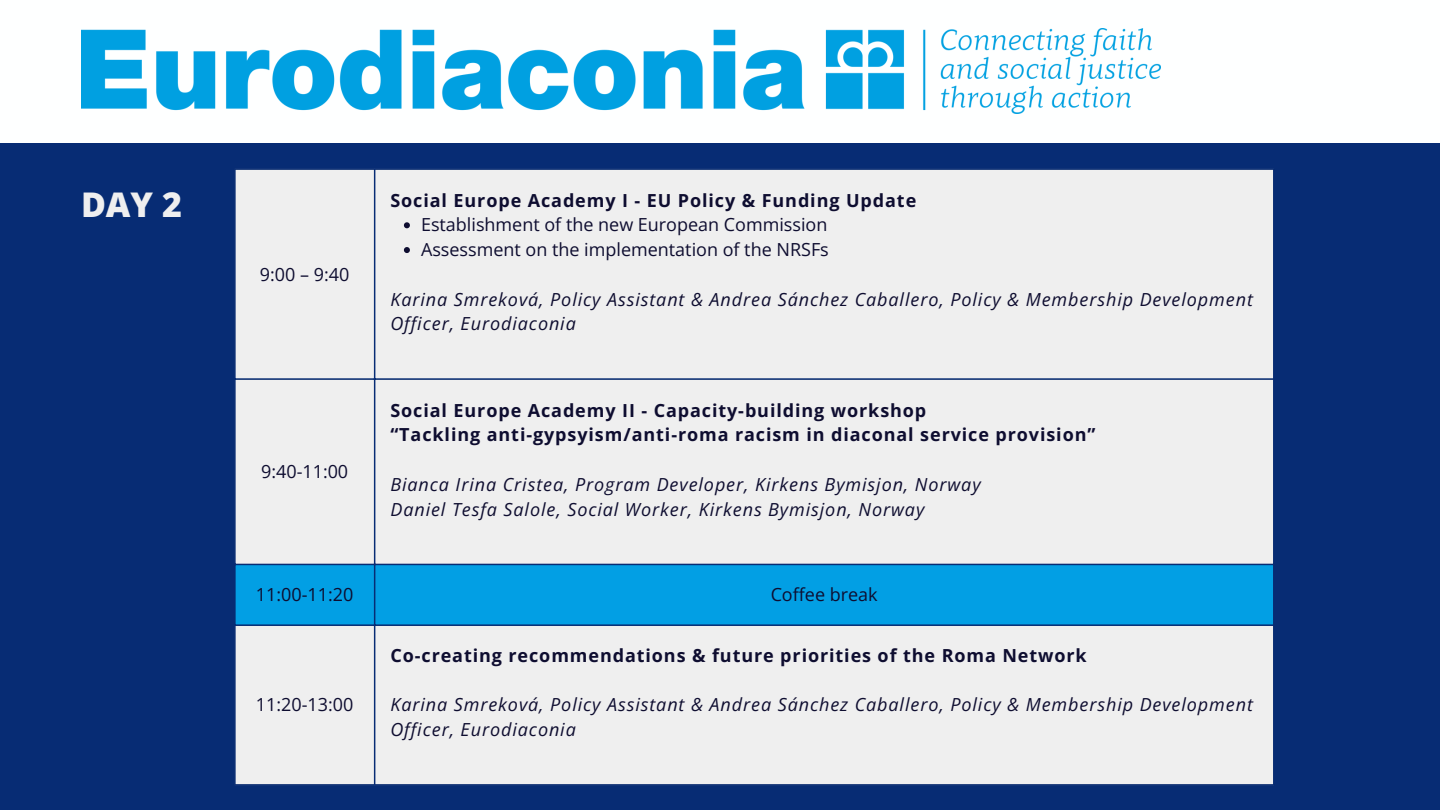
<style>
.page{position:relative;width:1440px;height:810px;background:#072c74}
.page>*{position:absolute;margin:0;border:0;box-sizing:border-box;transform-origin:0 0}
.t1{font:800 34px "Open Sans";color:#efefef}
.t2{font:italic 18px/24.8px "Open Sans";letter-spacing:.05em;color:#0e0d30}
.t3{font:700 18px "Open Sans";letter-spacing:.05em;color:#0e0d30}
.t4{font:18px "Open Sans";color:#0e0d30}
</style>
<div class="page">
<div style="left:0;top:0;width:1440px;height:142px;background:#feffff"></div>
<img style="left:81px;top:29px;width:1079px;height:84px">
<div style="left:236px;top:170px;width:1037px;height:614px;background:#efefef"></div>
<div style="left:236px;top:565px;width:1037px;height:59px;background:#029fe4"></div>
<svg style="left:404px;top:222px;width:6px;height:6px"></svg>
<svg style="left:404px;top:247px;width:6px;height:6px"></svg>
<hr style="left:374px;top:170px;width:1px;height:614px;background:#072c74">
<hr style="left:234px;top:378px;width:1041px;height:2px;background:#072c74">
<hr style="left:234px;top:564px;width:1041px;height:1px;background:#072c74">
<hr style="left:234px;top:624px;width:1041px;height:2px;background:#072c74">
<p class="t1" style="left:81px;top:181px;width:102px">DAY 2</p>
<p class="t4" style="left:260px;top:262px;width:91px">9:00 – 9:40</p>
<p class="t4" style="left:261px;top:459px;width:89px">9:40-11:00</p>
<p class="t3" style="left:390px;top:187px;width:527px">Social Europe Academy I - EU Policy &amp; Funding Update</p>
<p class="t4" style="left:421px;top:212px;width:408px">Establishment of the new European Commission</p>
<p class="t4" style="left:421px;top:237px;width:409px">Assessment on the implementation of the NRSFs</p>
<p class="t2" style="left:390px;top:286px;width:864px">Karina Smreková, Policy Assistant &amp; Andrea Sánchez Caballero, Policy &amp; Membership Development<br>Officer, Eurodiaconia</p>
<p class="t3" style="left:390px;top:397px;width:537px">Social Europe Academy II - Capacity-building workshop</p>
<p class="t3" style="left:390px;top:422px;width:707px">“Tackling anti-gypsyism/anti-roma racism in diaconal service provision”</p>
<p class="t2" style="left:390px;top:471px;width:592px">Bianca Irina Cristea, Program Developer, Kirkens Bymisjon, Norway</p>
<p class="t2" style="left:390px;top:496px;width:535px">Daniel Tesfa Salole, Social Worker, Kirkens Bymisjon, Norway</p>
<p class="t4" style="left:256px;top:582px;width:99px">11:00-11:20</p>
<p class="t4" style="left:771px;top:582px;width:108px">Coffee break</p>
<p class="t4" style="left:256px;top:692px;width:99px">11:20-13:00</p>
<p class="t3" style="left:390px;top:643px;width:698px">Co-creating recommendations &amp; future priorities of the Roma Network</p>
<h1 class="t2" style="left:390px;top:692px;width:864px">Karina Smreková, Policy Assistant &amp; Andrea Sánchez Caballero, Policy &amp; Membership Development<br>Officer, Eurodiaconia</h1>
</div>
